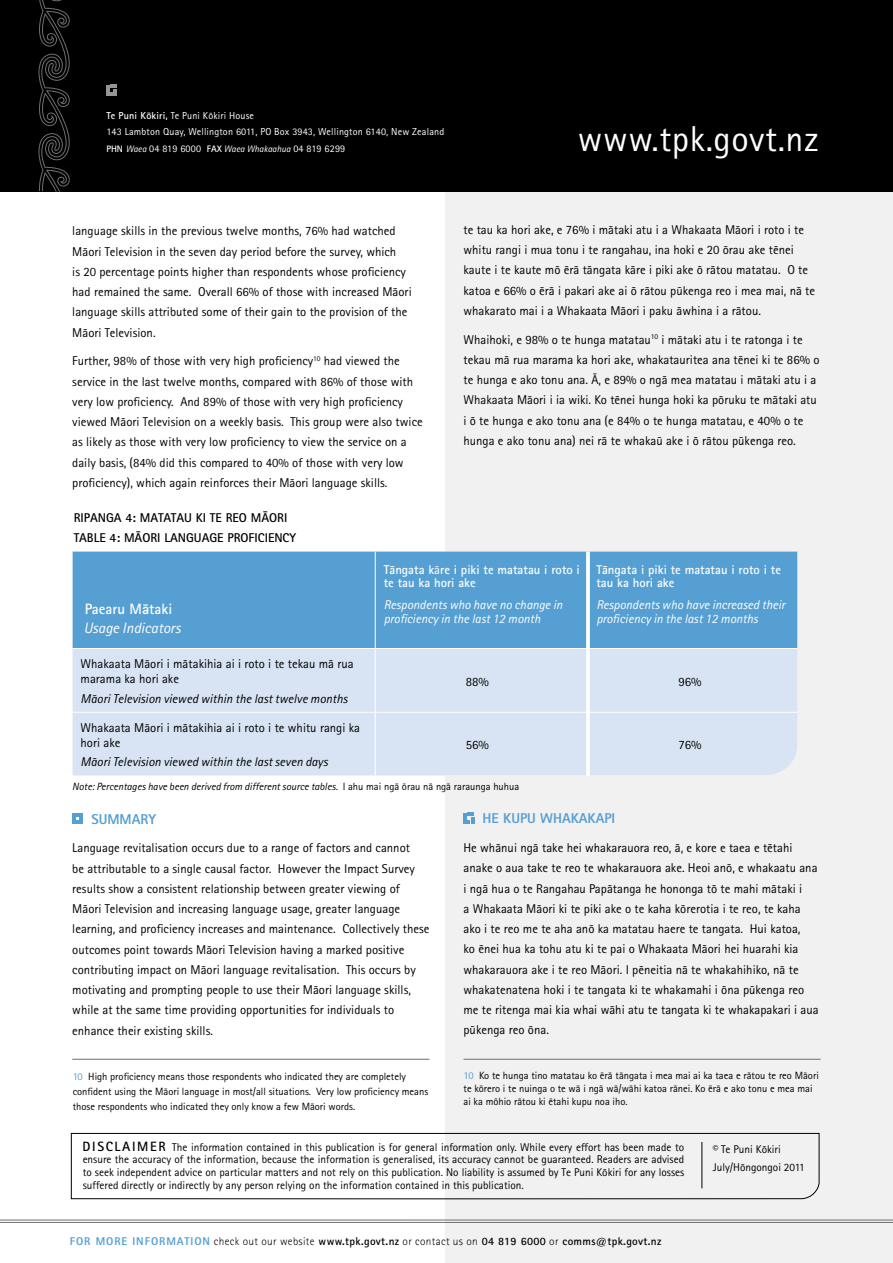
<style>
.page{position:relative;width:893px;height:1263px;background:#fff}
.page>*{position:absolute;margin:0;border:0;box-sizing:border-box;transform-origin:0 0}
.t1{font:36px "Rotis Sans Mi";letter-spacing:.015em;color:#fff}
.t2{font:italic 15px/19.2px "Rotis Sans Mi";color:#fff}
.t3{font:14.25px "Rotis Sans Ex Mi";color:#569fd3}
.t4{font:12.75px/20.2px "Rotis Sans Mi";color:#000}
.t5{font:italic 12.75px/13.5px "Rotis Sans Mi";color:#fff}
.t6{font:italic 12.75px "Rotis Sans Mi";color:#000}
.t7{font:700 12.75px/13.5px "Rotis Sans Mi";color:#fff}
.t8{font:700 12.75px/20.5px "Rotis Sans Mi";color:#000}
.t9{font:11.25px/12.8px "Rotis Sans Mi";color:#000;text-align:justify}
.t10{font:700 11.25px "Rotis Sans Mi";letter-spacing:.03em;color:#000}
.t11{font:10.5px/15px "Rotis Sans Mi";color:#000}
.t12{font:italic 10.5px "Rotis Sans Mi";color:#000}
.t13{font:10.2px/16.5px "Rotis Sans Mi";letter-spacing:.015em;color:#fff}
.s1{font-weight:700}
.s2{font-weight:700;font-size:9.3px}
.s3{font-style:italic;font-size:9.3px}
.s4{font-weight:700;font-style:normal}
.s5{font-family:"Rotis Sans Ex Mi";font-style:normal}
.s6{font-weight:400}
.s7{font-style:normal}
.s8{color:#569fd3}
.s9{font-weight:700;font-size:13.5px}
.s10{font-family:"Rotis Sans Ex Mi";font-weight:400;color:#569fd3}
.s11{font-weight:300}
</style>
<div class="page">
<div style="left:446px;top:35px;width:447px;height:1228px;background:#f1f1f2"></div>
<svg style="left:72px;top:813px;width:11px;height:11px"></svg>
<svg style="left:463px;top:813px;width:11px;height:10px"></svg>
<div style="left:73px;top:649px;width:724px;height:127px;background:#d8e4f3"></div>
<div style="left:73px;top:552px;width:724px;height:96px;background:#569fd3"></div>
<hr style="left:375px;top:552px;width:1px;height:96px;background:#fff">
<hr style="left:375px;top:648px;width:213px;height:1px;background:#fff">
<hr style="left:375px;top:649px;width:1px;height:63px;background:#fff">
<hr style="left:588px;top:648px;width:209px;height:1px;background:#fff">
<hr style="left:72px;top:712px;width:303px;height:1px;background:#fff">
<hr style="left:375px;top:712px;width:213px;height:1px;background:#fff">
<hr style="left:375px;top:713px;width:1px;height:63px;background:#fff">
<hr style="left:588px;top:712px;width:209px;height:1px;background:#fff">
<hr style="left:375px;top:776px;width:213px;height:1px;background:#fff">
<hr style="left:588px;top:776px;width:209px;height:1px;background:#fff">
<hr style="left:463px;top:1059px;width:358px;height:1px;background:#6d6f71">
<hr style="left:72px;top:1059px;width:357px;height:1px;background:#6d6f71">
<div style="left:0;top:0;width:893px;height:192px;background:#000"></div>
<svg style="left:38px;top:0;width:32px;height:192px"></svg>
<svg style="left:71px;top:1133px;width:749px;height:66px"></svg>
<svg style="left:106px;top:85px;width:11px;height:10px"></svg>
<hr style="left:701px;top:1142px;width:1px;height:46px;background:#000">
<svg style="left:0;top:1217px;width:893px;height:32px"></svg>
<svg style="left:586px;top:551px;width:4px;height:225px"></svg>
<p class="t13" style="left:106px;top:107px;width:339px"><span class="s1">Te Puni Kökiri,</span> Te Puni Kökiri House<br>143 Lambton Quay, Wellington 6011, PO Box 3943, Wellington 6140, New Zealand<br><span class="s2">PHN</span> <span class="s3">Waea</span> 04 819 6000 <span class="s2">FAX</span> <span class="s3">Waea Whakaahua</span> 04 819 6299</p>
<h1 class="t1" style="left:578px;top:117px;width:242px">www.tpk.govt.nz</h1>
<p class="t4" style="left:72px;top:221px;width:341px">language skills in the previous twelve months, 76% had watched Mäori Television in the seven day period before the survey, which<br>is 20 percentage points higher than respondents whose proficiency had remained the same. Overall 66% of those with increased Mäori language skills attributed some of their gain to the provision of the Mäori Television.</p>
<p class="t4" style="left:72px;top:351px;width:352px">Further, 98% of those with very high proficiency<sup>10</sup> had viewed the service in the last twelve months, compared with 86% of those with very low proficiency. And 89% of those with very high proficiency viewed Mäori Television on a weekly basis. This group were also twice as likely as those with very low proficiency to view the service on a daily basis, (84% did this compared to 40% of those with very low proficiency), which again reinforces their Mäori language skills.</p>
<p class="t8" style="left:74px;top:507px;width:224px">RIPANGA 4: MATATAU KI TE REO MÄORI<br>TABLE 4: MÄORI LANGUAGE PROFICIENCY</p>
<p class="t4" style="left:463px;top:219px;width:353px">te tau ka hori ake, e 76% i mätaki atu i a Whakaata Mäori i roto i te whitu rangi i mua tonu i te rangahau, ina hoki e 20 örau ake tënei kaute i te kaute mö ërä tängata käre i piki ake ö rätou matatau. O te katoa e 66% o ërä i pakari ake ai ö rätou pükenga reo i mea mai, nä te whakarato mai i a Whakaata Mäori i paku äwhina i a rätou.</p>
<p class="t4" style="left:463px;top:329px;width:357px">Whaihoki, e 98% o te hunga matatau<sup>10</sup> i mätaki atu i te ratonga i te tekau mä rua marama ka hori ake, whakatauritea ana tënei ki te 86% o te hunga e ako tonu ana. Ä, e 89% o ngä mea matatau i mätaki atu i a Whakaata Mäori i ia wiki. Ko tënei hunga hoki ka pöruku te mätaki atu i ö te hunga e ako tonu ana (e 84% o te hunga matatau, e 40% o te hunga e ako tonu ana) nei rä te whakaü ake i ö rätou pükenga reo.</p>
<p class="t2" style="left:84px;top:599px;width:98px"><span class="s4">Paearu M</span><span class="s5">Ä</span><span class="s4">taki<br></span>Usage Indicators</p>
<p class="t4" style="left:81px;top:657px;width:275px;line-height:15px">Whakaata Mäori i mätakihia ai i roto i te tekau mä rua marama ka hori ake</p>
<p class="t6" style="left:81px;top:691px;width:268px">Mäori Television viewed within the last twelve months</p>
<p class="t4" style="left:81px;top:720px;width:281px;line-height:15px">Whakaata Mäori i mätakihia ai i roto i te whitu rangi ka hori ake</p>
<p class="t6" style="left:81px;top:754px;width:249px">Mäori Television viewed within the last seven days</p>
<p class="t7" style="left:384px;top:562px;width:198px">Tängata k<span class="s6">ä</span>re i piki te matatau i roto i te tau ka hori ake</p>
<p class="t5" style="left:384px;top:598px;width:180px">Respondents who have no change in proficiency in the last 12 month</p>
<p class="t7" style="left:596px;top:562px;width:186px">Tängata i piki te matatau i roto i te tau ka hori ake</p>
<p class="t5" style="left:596px;top:598px;width:190px">Respondents who have increased their proficiency in the last 12 months</p>
<p class="t4" style="left:466px;top:671px;width:25px">88%</p>
<p class="t4" style="left:678px;top:671px;width:25px">96%</p>
<p class="t4" style="left:466px;top:735px;width:25px">56%</p>
<p class="t4" style="left:678px;top:735px;width:25px">76%</p>
<p class="t12" style="left:72px;top:780px;width:448px">Note: Percentages have been derived from different source tables. <span class="s7">I ahu mai ngä örau nä ngä raraunga huhua</span></p>
<p class="t3" style="left:91px;top:810px;width:66px">SUMMARY</p>
<p class="t4" style="left:72px;top:838px;width:359px">Language revitalisation occurs due to a range of factors and cannot<br>be attributable to a single causal factor. However the Impact Survey results show a consistent relationship between greater viewing of Mäori Television and increasing language usage, greater language learning, and proficiency increases and maintenance. Collectively these outcomes point towards Mäori Television having a marked positive contributing impact on Mäori language revitalisation. This occurs by motivating and prompting people to use their Mäori language skills, while at the same time providing opportunities for individuals to enhance their existing skills.</p>
<p class="t3" style="left:483px;top:809px;width:134px">HE KUPU WHAKAKAPI</p>
<p class="t4" style="left:463px;top:838px;width:357px">He whänui ngä take hei whakarauora reo, ä, e kore e taea e tëtahi anake o aua take te reo te whakarauora ake. Heoi anö, e whakaatu ana i ngä hua o te Rangahau Papätanga he hononga tö te mahi mätaki i<br>a Whakaata Mäori ki te piki ake o te kaha körerotia i te reo, te kaha ako i te reo me te aha anö ka matatau haere te tangata. Hui katoa,<br>ko ënei hua ka tohu atu ki te pai o Whakaata Mäori hei huarahi kia whakarauora ake i te reo Mäori. I pëneitia nä te whakahihiko, nä te whakatenatena hoki i te tangata ki te whakamahi i öna pükenga reo me te ritenga mai kia whai wähi atu te tangata ki te whakapakari i aua pükenga reo öna.</p>
<p class="t11" style="left:73px;top:1069px;width:357px"><span class="s8">10</span> High proficiency means those respondents who indicated they are completely confident using the Mäori language in most/all situations. Very low proficiency means those respondents who indicated they only know a few Mäori words.</p>
<p class="t11" style="left:463px;top:1069px;width:357px;line-height:12.8px"><span class="s8">10</span> Ko te hunga tino matatau ko ërä tängata i mea mai ai ka taea e rätou te reo Mäori te körero i te nuinga o te wä i ngä wä/wähi katoa ränei. Ko ërä e ako tonu e mea mai ai ka möhio rätou ki ëtahi kupu noa iho.</p>
<p class="t9" style="left:83px;top:1140px;width:603px"><span class="s9">DISCLAIMER</span> The information contained in this publication is for general information only. While every effort has been made to ensure the accuracy of the information, because the information is generalised, its accuracy cannot be guaranteed. Readers are advised to seek independent advice on particular matters and not rely on this publication. No liability is assumed by Te Puni Kökiri for any losses suffered directly or indirectly by any person relying on the information contained in this publication.</p>
<p class="t10" style="left:70px;top:1234px;width:593px"><span class="s10">FOR M ORE INFORMATION</span> <span class="s11">check out our website</span> www.tpk.govt.nz <span class="s11">or contact us on</span> 04 819 6000 <span class="s11">or</span> comms@tpk.govt.nz</p>
<p class="t9" style="left:713px;top:1140px;width:94px;line-height:18px">© Te Puni Kökiri<br>July/Höngongoi 2011</p>
</div>
